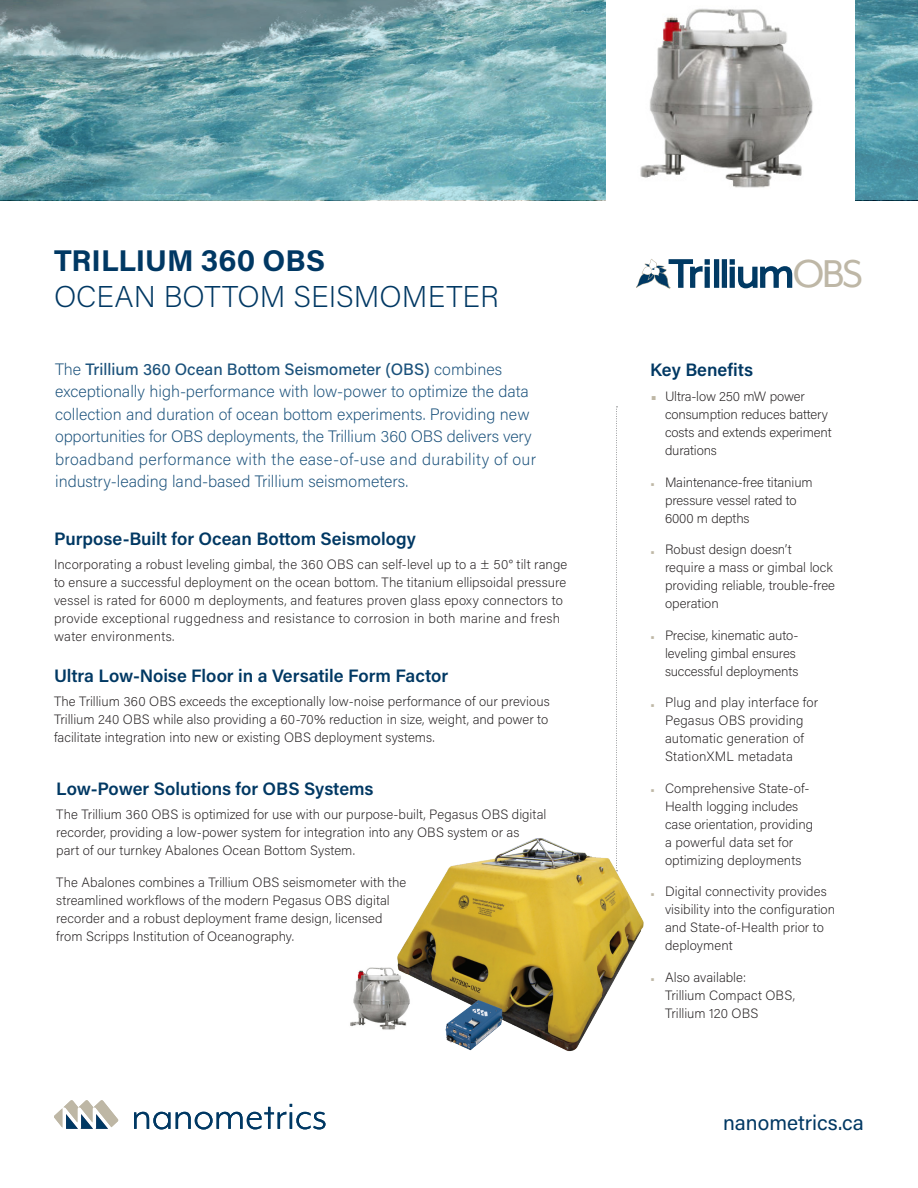
<style>
.page{position:relative;width:918px;height:1188px;background:#fff}
.page>*{position:absolute;margin:0;border:0;box-sizing:border-box;transform-origin:0 0}
.t1{font:44.7px "Mr Eaves XL Mod OT";letter-spacing:-.025em;color:#003963}
.t2{font:200 30px/36px "Acumin Pro";color:#003863}
.t3{font:21px "Acumin Pro";color:#003863}
.Section_Headers{font:600 18px "Acumin Pro";color:#003863}
.Body_copy{font:600 18px "Acumin Pro";color:#003863}
.Introduction{font:200 16.5px/22.5px "Acumin Pro";color:#1a517b}
.Body_copy-2{font:200 13.5px/18px "Acumin Pro";letter-spacing:.005em;color:#231f20}
.s1{font-weight:700}
.s2{font-weight:500}
.s3{color:#beb7a6}
.s4{font-weight:400;font-size:19.5px;color:#beb7a5}
.s5{font-weight:400;color:#beb7a5}
</style>
<div class="page">
<img style="left:350px;top:967px;width:35px;height:63px">
<svg style="left:0;top:0;width:918px;height:200px;background:#70a5ad"></svg>
<svg style="left:616px;top:406px;width:1px;height:415px"></svg>
<svg style="left:134px;top:1112px;width:36px;height:17px"></svg>
<svg style="left:176px;top:1104px;width:149px;height:26px"></svg>
<svg style="left:54px;top:1100px;width:64px;height:29px"></svg>
<img style="left:606px;top:0;width:249px;height:200px">
<div style="left:714px;top:259px;width:5px;height:29px;border:2px solid #003963"></div>
<div style="left:722px;top:259px;width:5px;height:29px;border:2px solid #003963"></div>
<svg style="left:730px;top:259px;width:63px;height:30px"></svg>
<svg style="left:636px;top:259px;width:74px;height:30px"></svg>
<img style="left:385px;top:821px;width:259px;height:231px">
<h1 class="t2" style="left:54px;top:241px;width:446px"><span class="s1">TRILLIUM 360 OBS<br></span>OCEAN BOTTOM SEISMOMETER</h1>
<p class="Introduction" style="left:55px;top:357px;width:483px">The <span class="s2">Trillium 360 Ocean Bottom Seismometer (OBS)</span> combines exceptionally high-performance with low-power to optimize the data collection and duration of ocean bottom experiments. Providing new opportunities for OBS deployments, the Trillium 360 OBS delivers very broadband performance with the ease-of-use and durability of our industry-leading land-based Trillium seismometers.</p>
<p class="Section_Headers" style="left:54px;top:526px;width:363px">Purpose-Built for Ocean Bottom Seismology</p>
<p class="Body_copy-2" style="left:54px;top:555px;width:515px">Incorporating a robust leveling gimbal, the 360 OBS can self-level up to a ± 50° tilt range to ensure a successful deployment on the ocean bottom. The titanium ellipsoidal pressure vessel is rated for 6000 m deployments, and features proven glass epoxy connectors to provide exceptional ruggedness and resistance to corrosion in both marine and fresh water environments.</p>
<p class="Section_Headers" style="left:54px;top:663px;width:396px">Ultra Low-Noise Floor in a Versatile Form Factor</p>
<p class="Body_copy-2" style="left:54px;top:692px;width:497px;text-align:justify">The Trillium 360 OBS exceeds the exceptionally low-noise performance of our previous Trillium 240 OBS while also providing a 60-70% reduction in size, weight, and power to facilitate integration into new or existing OBS deployment systems.</p>
<p class="Body_copy" style="left:56px;top:776px;width:319px">Low-Power Solutions for OBS Systems</p>
<p class="Body_copy-2" style="left:56px;top:805px;width:492px">The Trillium 360 OBS is optimized for use with our purpose-built, Pegasus OBS digital recorder, providing a low-power system for integration into any OBS system or as<br>part of our turnkey Abalones Ocean Bottom System.</p>
<p class="Body_copy-2" style="left:56px;top:872px;width:352px">The Abalones combines a Trillium OBS seismometer with the streamlined workflows of the modern Pegasus OBS digital recorder and a robust deployment frame design, licensed from Scripps Institution of Oceanography.</p>
<p class="t1" style="left:669px;top:249px;width:195px">Trillium<span class="s3">OBS</span></p>
<p class="Section_Headers" style="left:650px;top:357px;width:105px">Key Benefits</p>
<p class="Body_copy-2" style="left:665px;top:387px;width:168px;text-indent:-15px"><span class="s4">•</span> Ultra-low 250 mW power consumption reduces battery costs and extends experiment durations</p>
<p class="Body_copy-2" style="left:665px;top:473px;width:149px;text-indent:-15px"><span class="s5">•</span> Maintenance-free titanium pressure vessel rated to<br>6000 m depths</p>
<p class="Body_copy-2" style="left:665px;top:540px;width:172px;text-indent:-15px"><span class="s5">•</span> Robust design doesn’t<br>require a mass or gimbal lock providing reliable, trouble-free operation</p>
<p class="Body_copy-2" style="left:665px;top:626px;width:135px;text-indent:-15px"><span class="s5">•</span> Precise, kinematic auto&shy;leveling gimbal ensures successful deployments</p>
<p class="Body_copy-2" style="left:665px;top:693px;width:155px;text-indent:-15px"><span class="s5">•</span> Plug and play interface for<br>Pegasus OBS providing automatic generation of<br>StationXML metadata</p>
<p class="Body_copy-2" style="left:665px;top:779px;width:150px;text-indent:-15px"><span class="s5">•</span> Comprehensive State-of-<br>Health logging includes case orientation, providing a powerful data set for optimizing deployments</p>
<p class="Body_copy-2" style="left:665px;top:882px;width:172px;text-indent:-15px"><span class="s5">•</span> Digital connectivity provides visibility into the configuration and State-of-Health prior to deployment</p>
<p class="Body_copy-2" style="left:665px;top:968px;width:131px;text-indent:-15px"><span class="s5">•</span> Also available:<br>Trillium Compact OBS,<br>Trillium 120 OBS</p>
<p class="t3" style="left:723px;top:1108px;width:142px">nanometrics.ca</p>
</div>
